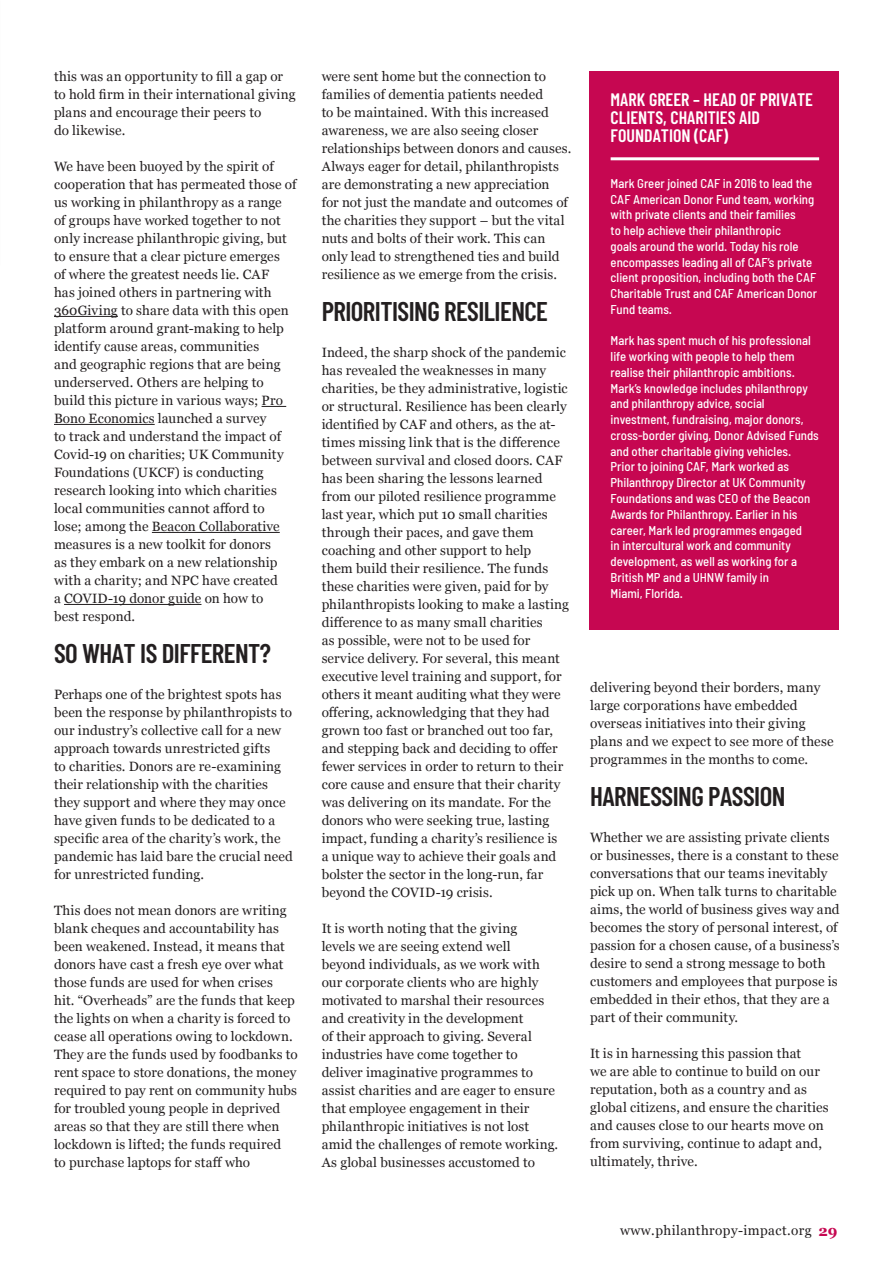
<style>
.page{position:relative;width:893px;height:1263px;background:#fff}
.page>*{position:absolute;margin:0;border:0;box-sizing:border-box;transform-origin:0 0}
.Paragraph_title{font:600 27px "Barlow Condensed";letter-spacing:-.02em;color:#231f20}
.author_in_block{font:600 18px/18px "Barlow Condensed";color:#fff}
.Body_Text{font:13.5px/18px "Georgia";letter-spacing:.01em;color:#231f20}
.Body_Text-2{font:13.5px "Georgia";letter-spacing:.03em;color:#231f20}
.Paragraph___tab{font:500 semi-condensed 12.75px/15.8px "Barlow";color:#fff}
.s1{font-weight:700;font-size:15px;color:#c60751}
</style>
<div class="page">
<div style="left:589px;top:71px;width:250px;height:558px;background:#c60751"></div>
<hr style="left:611px;top:157px;width:208px;height:3px;background:#fff">
<hr style="left:54px;top:316px;width:64px;height:1px;background:#231f20">
<svg style="left:262px;top:406px;width:24px;height:1px"></svg>
<hr style="left:54px;top:424px;width:101px;height:1px;background:#231f20">
<hr style="left:152px;top:532px;width:128px;height:1px;background:#231f20">
<hr style="left:64px;top:604px;width:137px;height:1px;background:#231f20">
<p class="Body_Text" style="left:54px;top:67px;width:243px">this was an opportunity to fill a gap or to hold firm in their international giving plans and encourage their peers to<br>do likewise.</p>
<p class="Body_Text" style="left:54px;top:157px;width:244px">We have been buoyed by the spirit of cooperation that has permeated those of us working in philanthropy as a range of groups have worked together to not only increase philanthropic giving, but to ensure that a clear picture emerges<br>of where the greatest needs lie. CAF<br>has joined others in partnering with 360Giving to share data with this open platform around grant-making to help identify cause areas, communities<br>and geographic regions that are being underserved. Others are helping to build this picture in various ways; Pro Bono Economics launched a survey<br>to track and understand the impact of Covid-19 on charities; UK Community Foundations (UKCF) is conducting research looking into which charities local communities cannot afford to<br>lose; among the Beacon Collaborative measures is a new toolkit for donors<br>as they embark on a new relationship with a charity; and NPC have created<br>a COVID-19 donor guide on how to<br>best respond.</p>
<p class="Paragraph_title" style="left:54px;top:634px;width:219px">SO WHAT IS DIFFERENT?</p>
<p class="Body_Text" style="left:54px;top:685px;width:240px">Perhaps one of the brightest spots has been the response by philanthropists to our industry’s collective call for a new approach towards unrestricted gifts<br>to charities. Donors are re-examining their relationship with the charities they support and where they may once have given funds to be dedicated to a specific area of the charity’s work, the pandemic has laid bare the crucial need for unrestricted funding.</p>
<p class="Body_Text" style="left:54px;top:901px;width:245px">This does not mean donors are writing blank cheques and accountability has been weakened. Instead, it means that donors have cast a fresh eye over what those funds are used for when crises<br>hit. “Overheads” are the funds that keep the lights on when a charity is forced to cease all operations owing to lockdown.<br>They are the funds used by foodbanks to rent space to store donations, the money required to pay rent on community hubs for troubled young people in deprived areas so that they are still there when lockdown is lifted; the funds required<br>to purchase laptops for staff who</p>
<p class="Body_Text" style="left:322px;top:67px;width:251px">were sent home but the connection to families of dementia patients needed<br>to be maintained. With this increased awareness, we are also seeing closer relationships between donors and causes.<br>Always eager for detail, philanthropists are demonstrating a new appreciation<br>for not just the mandate and outcomes of the charities they support – but the vital nuts and bolts of their work. This can only lead to strengthened ties and build resilience as we emerge from the crisis.</p>
<p class="Paragraph_title" style="left:322px;top:292px;width:228px">PRIORITISING RESILIENCE</p>
<p class="Body_Text" style="left:322px;top:343px;width:249px">Indeed, the sharp shock of the pandemic has revealed the weaknesses in many charities, be they administrative, logistic or structural. Resilience has been clearly identified by CAF and others, as the at&shy;times missing link that is the difference between survival and closed doors. CAF has been sharing the lessons learned from our piloted resilience programme last year, which put 10 small charities through their paces, and gave them coaching and other support to help<br>them build their resilience. The funds these charities were given, paid for by philanthropists looking to make a lasting difference to as many small charities<br>as possible, were not to be used for service delivery. For several, this meant executive level training and support, for others it meant auditing what they were offering, acknowledging that they had grown too fast or branched out too far, and stepping back and deciding to offer fewer services in order to return to their core cause and ensure that their charity was delivering on its mandate. For the donors who were seeking true, lasting impact, funding a charity’s resilience is<br>a unique way to achieve their goals and bolster the sector in the long-run, far beyond the COVID-19 crisis.</p>
<p class="Body_Text" style="left:322px;top:919px;width:238px">It is worth noting that the giving<br>levels we are seeing extend well<br>beyond individuals, as we work with our corporate clients who are highly motivated to marshal their resources and creativity in the development<br>of their approach to giving. Several industries have come together to deliver imaginative programmes to assist charities and are eager to ensure that employee engagement in their philanthropic initiatives is not lost amid the challenges of remote working.<br>As global businesses accustomed to</p>
<p class="author_in_block" style="left:611px;top:89px;width:204px">MARK GREER – HEAD OF PRIVATE<br>CLIENTS, CHARITIES AID<br>FOUNDATION (CAF)</p>
<p class="Paragraph___tab" style="left:611px;top:175px;width:208px">Mark Greer joined CAF in 2016 to lead the CAF American Donor Fund team, working with private clients and their families<br>to help achieve their philanthropic<br>goals around the world. Today his role encompasses leading all of CAF’s private client proposition, including both the CAF Charitable Trust and CAF American Donor Fund teams.</p>
<p class="Paragraph___tab" style="left:611px;top:333px;width:210px">Mark has spent much of his professional life working with people to help them realise their philanthropic ambitions.<br>Mark’s knowledge includes philanthropy and philanthropy advice, social investment, fundraising, major donors, cross-border giving, Donor Advised Funds and other charitable giving vehicles.</p>
<p class="Paragraph___tab" style="left:611px;top:459px;width:201px">Prior to joining CAF, Mark worked as Philanthropy Director at UK Community Foundations and was CEO of the Beacon Awards for Philanthropy. Earlier in his career, Mark led programmes engaged in intercultural work and community development, as well as working for a British MP and a UHNW family in</p>
<p class="Paragraph___tab" style="left:611px;top:585px;width:74px">Miami, Florida.</p>
<p class="Body_Text" style="left:590px;top:677px;width:245px">delivering beyond their borders, many large corporations have embedded overseas initiatives into their giving plans and we expect to see more of these programmes in the months to come.</p>
<p class="Paragraph_title" style="left:590px;top:777px;width:197px">HARNESSING PASSION</p>
<p class="Body_Text" style="left:590px;top:827px;width:251px">Whether we are assisting private clients or businesses, there is a constant to these conversations that our teams inevitably pick up on. When talk turns to charitable aims, the world of business gives way and becomes the story of personal interest, of passion for a chosen cause, of a business’s desire to send a strong message to both customers and employees that purpose is embedded in their ethos, that they are a part of their community.</p>
<p class="Body_Text" style="left:590px;top:1043px;width:240px">It is in harnessing this passion that<br>we are able to continue to build on our reputation, both as a country and as global citizens, and ensure the charities and causes close to our hearts move on from surviving, continue to adapt and, ultimately, thrive.</p>
<p class="Body_Text-2" style="left:620px;top:1221px;width:219px">www.philanthropy-impact.org <span class="s1">29</span></p>
</div>
